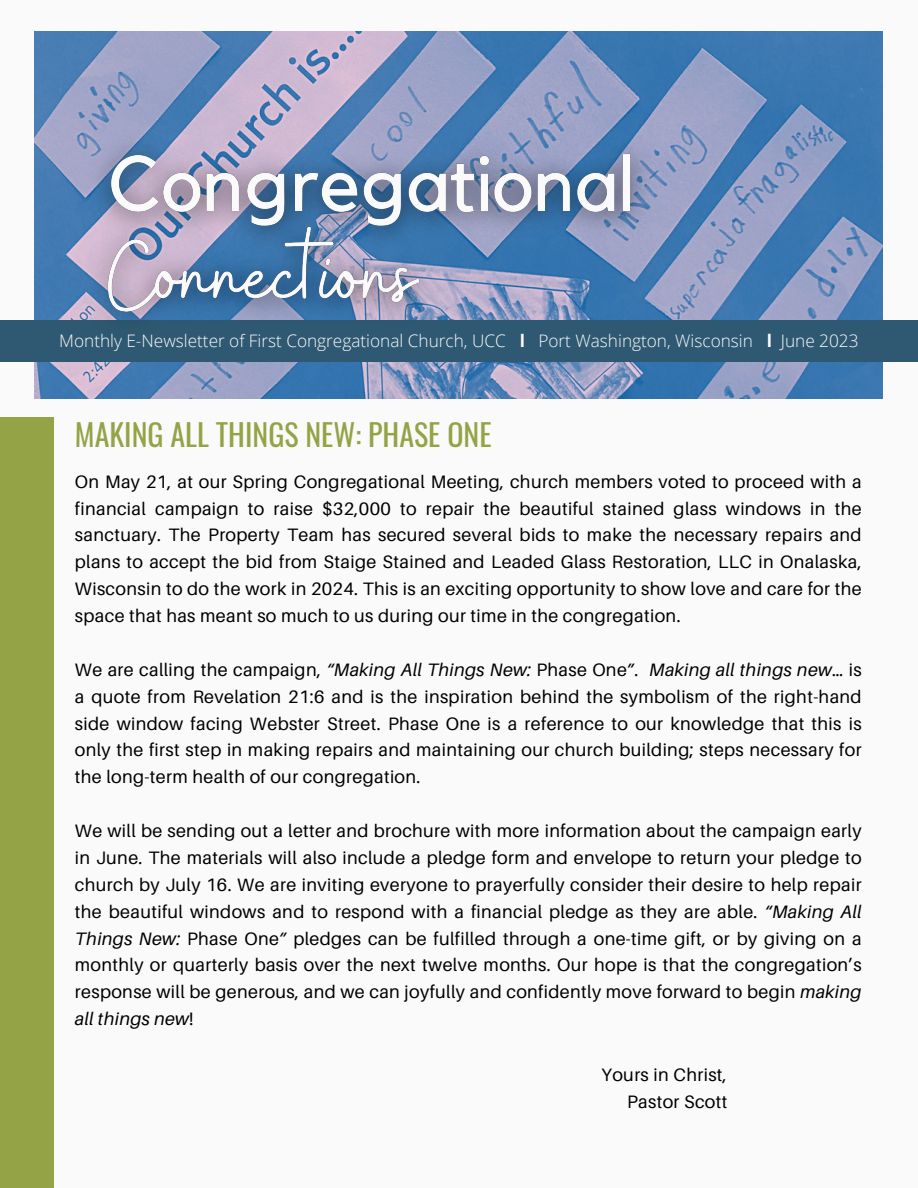
<style>
.page{position:relative;width:918px;height:1188px;background:#fafafa}
.page>*{position:absolute;margin:0;border:0;box-sizing:border-box;transform-origin:0 0}
.t1{font:30px "Oswald";color:#93a345}
.t2{font:18px/26.8px "Aileron";letter-spacing:.02em;color:#000;text-align:justify}
.t3{font:300 17.25px "Open Sans";color:#fafafa}
.s1{font-weight:700}
.s2{font-style:italic}
</style>
<div class="page">
<img style="left:35px;top:32px;width:848px;height:366px">
<div style="left:0;top:320px;width:918px;height:42px;background:#2f5972"></div>
<div style="left:0;top:417px;width:54px;height:771px;background:#93a345"></div>
<img style="left:74px;top:118px;width:595px;height:272px">
<p class="t3" style="left:59px;top:329px;width:801px">Monthly E-Newsletter of First Congregational Church, UCC <span class="s1">l</span> Port Washington, Wisconsin <span class="s1">l</span> June 2023</p>
<p class="t1" style="left:75px;top:412px;width:418px">MAKING ALL THINGS NEW: PHASE ONE</p>
<p class="t2" style="left:75px;top:468px;width:788px">On May 21, at our Spring Congregational Meeting, church members voted to proceed with a financial campaign to raise $32,000 to repair the beautiful stained glass windows in the sanctuary. The Property Team has secured several bids to make the necessary repairs and plans to accept the bid from Staige Stained and Leaded Glass Restoration, LLC in Onalaska, Wisconsin to do the work in 2024. This is an exciting opportunity to show love and care for the space that has meant so much to us during our time in the congregation.</p>
<p class="t2" style="left:75px;top:656px;width:788px">We are calling the campaign, <span class="s2">“Making All Things New:</span> Phase One<span class="s2">”</span>. <span class="s2">Making all things new</span>… is a quote from Revelation 21:6 and is the inspiration behind the symbolism of the right-hand side window facing Webster Street. Phase One is a reference to our knowledge that this is only the first step in making repairs and maintaining our church building; steps necessary for the long-term health of our congregation.</p>
<p class="t2" style="left:75px;top:817px;width:788px">We will be sending out a letter and brochure with more information about the campaign early in June. The materials will also include a pledge form and envelope to return your pledge to church by July 16. We are inviting everyone to prayerfully consider their desire to help repair the beautiful windows and to respond with a financial pledge as they are able. <span class="s2">“Making All Things New:</span> Phase One<span class="s2">”</span> pledges can be fulfilled through a one-time gift, or by giving on a monthly or quarterly basis over the next twelve months. Our hope is that the congregation’s response will be generous, and we can joyfully and confidently move forward to begin <span class="s2">making all things new</span>!</p>
<p class="t2" style="left:602px;top:1061px;width:127px">Yours in Christ,</p>
<p class="t2" style="left:627px;top:1088px;width:102px">Pastor Scott</p>
</div>
